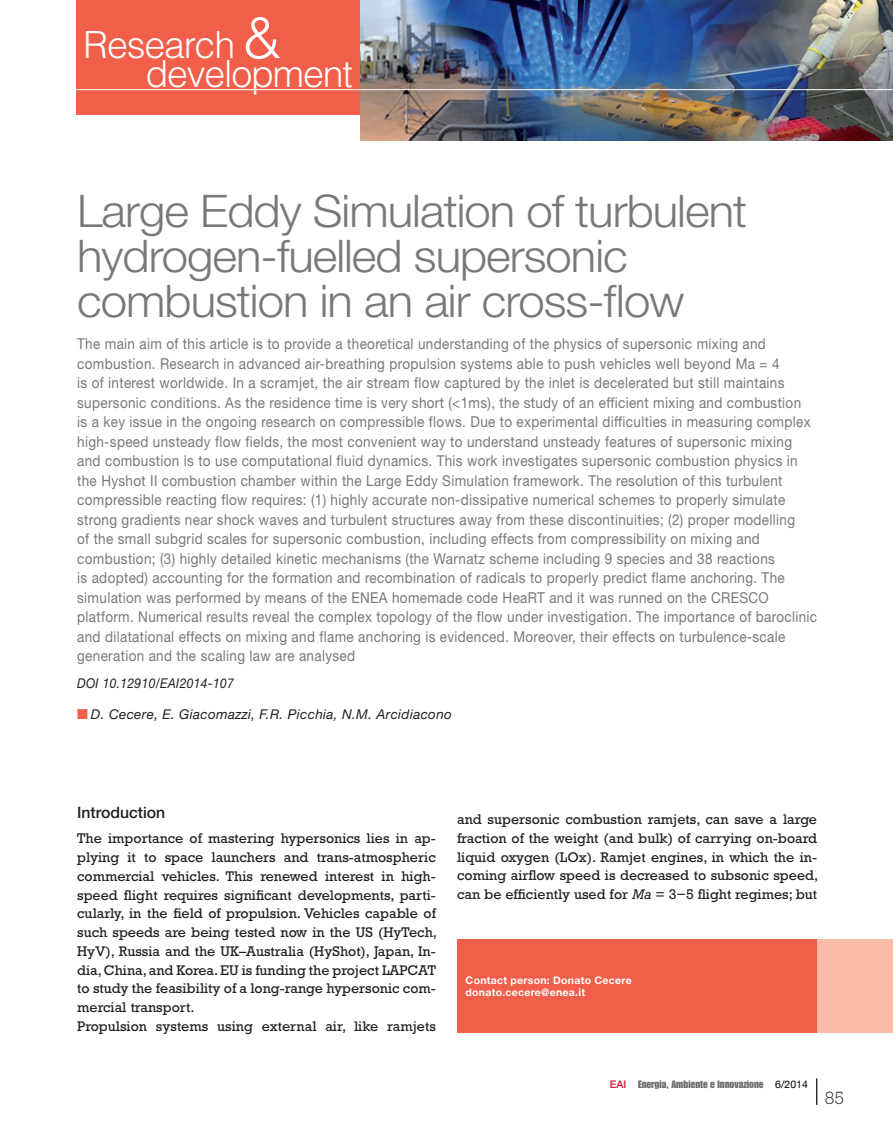
<style>
.page{position:relative;width:893px;height:1127px;background:#fff}
.page>*{position:absolute;margin:0;border:0;box-sizing:border-box;transform-origin:0 0}
.t1{font:300 45px/45px "Helvetica Neue";letter-spacing:-.02em;color:#76787b;scale:1.05 1}
.t2{font:300 37.5px/28.5px "Helvetica";letter-spacing:-.03em;color:#fff}
.t3{font:300 18px "Rockwell";color:#231f20}
.t4{font:500 15.75px "Helvetica Neue";color:#231f20}
.t5{font:15px/19.5px "Helvetica Neue";letter-spacing:.025em;color:#76787b;scale:.9 1}
.t6{font:14.25px/18.8px "Rockwell";color:#231f20}
.t7{font:italic 13.5px "Helvetica Neue";letter-spacing:.025em;color:#231f20}
.t8{font:italic 13.5px "Helvetica Neue";letter-spacing:.025em;color:#231f20;scale:.9 1}
.t9{font:700 10.5px/12px "Helvetica Neue";letter-spacing:.025em;color:#fff}
.t10{font:10.5px "Impact";color:#6c6d70}
.s1{font-size:57px}
.s2{color:#f15e4a}
.s3{font-style:italic}
.s4{font-family:"Helvetica Neue";font-weight:500;color:#d7162e}
.s5{font-family:"Helvetica Neue";color:#000}
</style>
<div class="page">
<svg style="left:816px;top:1078px;width:1px;height:27px"></svg>
<div style="left:77px;top:0;width:283px;height:115px;background:#f15e4a"></div>
<img style="left:360px;top:0;width:533px;height:140px">
<hr style="left:32px;top:89px;width:861px;height:1px;background:#fff">
<div style="left:816px;top:939px;width:77px;height:94px;background:#fabca7"></div>
<div style="left:457px;top:939px;width:359px;height:94px;background:#f15e4a"></div>
<h2 class="t2" style="left:145px;top:34px;width:209px;text-indent:-62px">Research <span class="s1">&amp; </span>development</h2>
<h1 class="t1" style="left:77px;top:193px;width:639px">Large Eddy Simulation of turbulent hydrogen-fuelled supersonic combustion in an air cross-flow</h1>
<p class="t5" style="left:77px;top:335px;width:824px">The main aim of this article is to provide a theoretical understanding of the physics of supersonic mixing and combustion. Research in advanced air-breathing propulsion systems able to push vehicles well beyond Ma = 4<br>is of interest worldwide. In a scramjet, the air stream flow captured by the inlet is decelerated but still maintains supersonic conditions. As the residence time is very short (&lt;1ms), the study of an efficient mixing and combustion<br>is a key issue in the ongoing research on compressible flows. Due to experimental difficulties in measuring complex high-speed unsteady flow fields, the most convenient way to understand unsteady features of supersonic mixing and combustion is to use computational fluid dynamics. This work investigates supersonic combustion physics in the Hyshot II combustion chamber within the Large Eddy Simulation framework. The resolution of this turbulent compressible reacting flow requires: (1) highly accurate non-dissipative numerical schemes to properly simulate strong gradients near shock waves and turbulent structures away from these discontinuities; (2) proper modelling<br>of the small subgrid scales for supersonic combustion, including effects from compressibility on mixing and combustion; (3) highly detailed kinetic mechanisms (the Warnatz scheme including 9 species and 38 reactions<br>is adopted) accounting for the formation and recombination of radicals to properly predict flame anchoring. The simulation was performed by means of the ENEA homemade code HeaRT and it was runned on the CRESCO platform. Numerical results reveal the complex topology of the flow under investigation. The importance of baroclinic and dilatational effects on mixing and flame anchoring is evidenced. Moreover, their effects on turbulence-scale generation and the scaling law are analysed</p>
<p class="t8" style="left:77px;top:678px;width:176px">DOI 10.12910/EAI2014-107</p>
<p class="t7" style="left:77px;top:709px;width:376px"><span class="s2">■</span> D. Cecere, E. Giacomazzi, F.R. Picchia, N.M. Arcidiacono</p>
<p class="t4" style="left:77px;top:807px;width:90px">Introduction</p>
<p class="t6" style="left:77px;top:830px;width:361px">The importance of mastering hypersonics lies in ap&shy;plying it to space launchers and trans-atmospheric commercial vehicles. This renewed interest in high&shy;speed flight requires significant developments, parti&shy;cularly, in the field of propulsion. Vehicles capable of such speeds are being tested now in the US (HyTech, HyV), Russia and the UK–Australia (HyShot), Japan, In&shy;dia, China, and Korea. EU is funding the project LAPCAT to study the feasibility of a long-range hypersonic com&shy;mercial transport.<br>Propulsion systems using external air, like ramjets</p>
<p class="t6" style="left:457px;top:811px;width:363px;text-align:justify">and supersonic combustion ramjets, can save a large fraction of the weight (and bulk) of carrying on-board liquid oxygen (LOx). Ramjet engines, in which the in&shy;coming airflow speed is decreased to subsonic speed, can be efficiently used for <span class="s3">Ma</span> = 3−5 flight regimes; but</p>
<p class="t9" style="left:466px;top:975px;width:168px">Contact person: Donato Cecere donato.cecere@enea.it</p>
<p class="t10" style="left:610px;top:1080px;width:200px"><span class="s4">EAI</span> Energia, Ambiente e Innovazione <span class="s5">6/2014</span></p>
<p class="t3" style="left:825px;top:1091px;width:21px">85</p>
</div>
